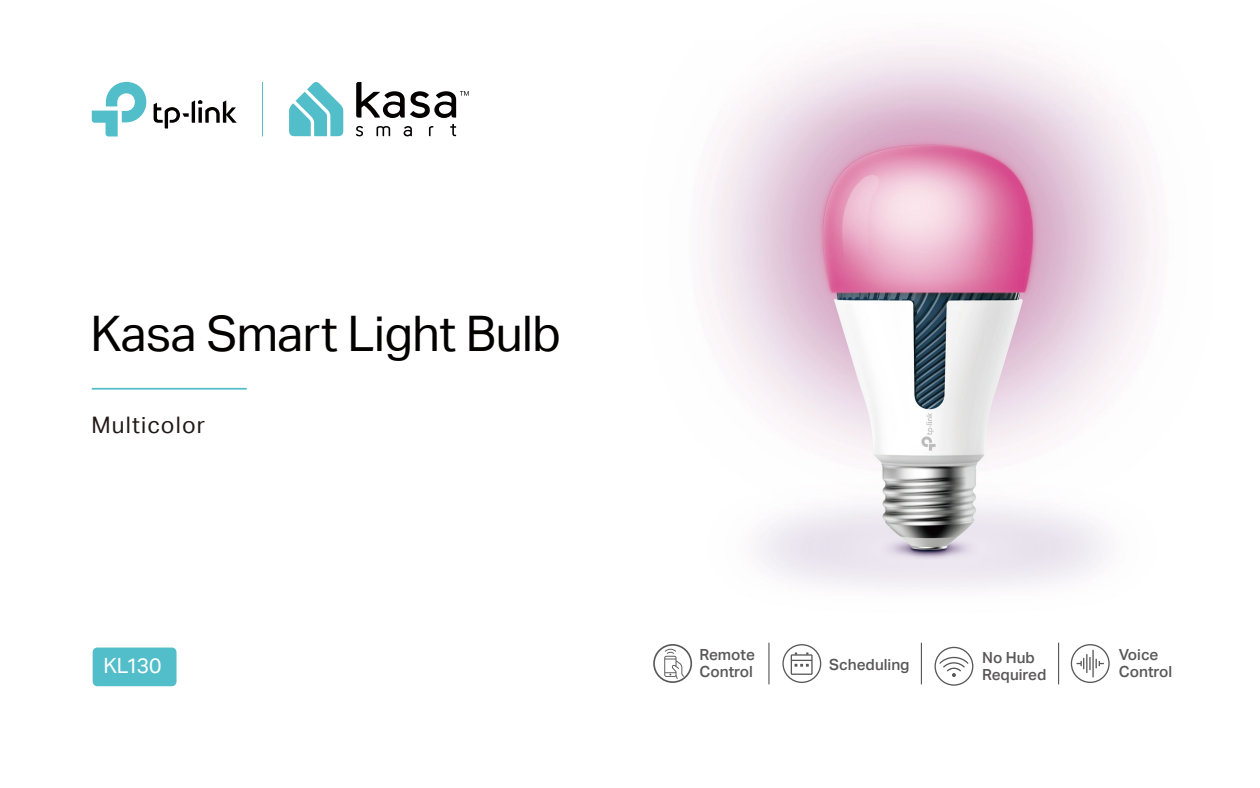
<style>
.page{position:relative;width:1260px;height:788px;background:#fff}
.page>*{position:absolute;margin:0;border:0;box-sizing:border-box;transform-origin:0 0}
.t1{font:49px "TP Link Aktiv Regular";letter-spacing:-.01em;color:#040000}
.t2{font:22.75px "TP Link Aktiv Regular";letter-spacing:.05em;color:#221815}
.t3{font:21px "TP Link Aktiv Regular";letter-spacing:-.045em;color:#fff}
.t4{font:15.31px/17.5px "TP Link Aktiv Medium";color:#595757}
</style>
<div class="page">
<img style="left:702px;top:45px;width:453px;height:604px">
<div style="left:93px;top:647px;width:84px;height:39px;background:#52bec9;border-radius:5px"></div>
<hr style="left:92px;top:388px;width:155px;height:1px;background:#52bec9">
<svg style="left:782px;top:644px;width:39px;height:39px"></svg>
<svg style="left:1071px;top:644px;width:39px;height:39px"></svg>
<hr style="left:768px;top:642px;width:2px;height:42px;background:#595757">
<hr style="left:921px;top:642px;width:1px;height:42px;background:#595757">
<svg style="left:653px;top:644px;width:39px;height:39px"></svg>
<svg style="left:935px;top:646px;width:38px;height:39px"></svg>
<hr style="left:1058px;top:642px;width:1px;height:42px;background:#595757">
<svg style="left:429px;top:126px;width:4px;height:10px"></svg>
<svg style="left:450px;top:124px;width:6px;height:12px"></svg>
<svg style="left:356px;top:126px;width:7px;height:10px"></svg>
<svg style="left:377px;top:126px;width:13px;height:10px"></svg>
<svg style="left:404px;top:126px;width:8px;height:10px"></svg>
<svg style="left:356px;top:82px;width:113px;height:36px"></svg>
<svg style="left:289px;top:82px;width:54px;height:54px"></svg>
<svg style="left:92px;top:82px;width:54px;height:54px"></svg>
<svg style="left:154px;top:100px;width:83px;height:28px"></svg>
<h1 class="t1" style="left:91px;top:305px;width:472px">Kasa Smart Light Bulb</h1>
<h2 class="t2" style="left:92px;top:412px;width:115px">Multicolor</h2>
<h3 class="t3" style="left:103px;top:653px;width:60px">KL130</h3>
<p class="t4" style="left:700px;top:645px;width:57px">Remote<br>Control</p>
<p class="t4" style="left:982px;top:648px;width:66px;line-height:17.2px">No Hub<br>Required</p>
<p class="t4" style="left:829px;top:655px;width:82px">Scheduling</p>
<p class="t4" style="left:1119px;top:646px;width:55px">Voice<br>Control</p>
</div>
